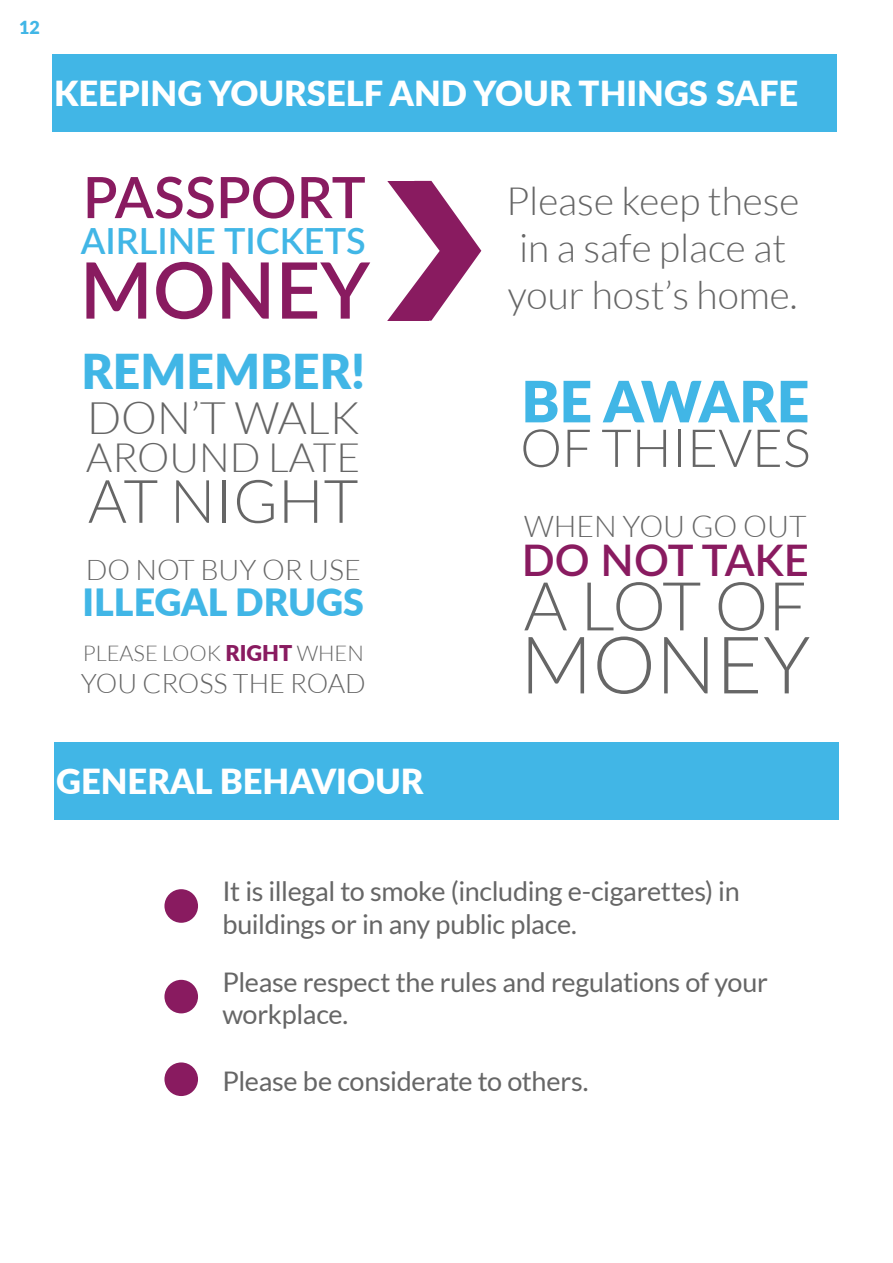
<style>
.page{position:relative;width:893px;height:1263px;background:#fff}
.page>*{position:absolute;margin:0;border:0;box-sizing:border-box;transform-origin:0 0}
.t1{font:300 79.5px "Lato";color:#666}
.t2{font:600 78px "Lato";color:#891b60}
.t3{font:300 67.5px "Lato";color:#666}
.t4{font:300 60px "Lato";color:#666}
.t5{font:600 57px "Lato";color:#891b60}
.t6{font:900 57px "Lato";color:#41b6e6}
.t7{font:300 52.5px "Lato";color:#666}
.t8{font:900 48px "Lato";color:#41b6e6}
.t9{font:300 45px "Lato";color:#666}
.t10{font:600 43.5px "Lato";color:#891b60}
.t11{font:300 40.5px "Lato";color:#666}
.t12{font:300 39px/46.8px "Lato";color:#666}
.t13{font:900 37.5px "Lato";color:#41b6e6}
.t14{font:600 36px "Lato";color:#41b6e6}
.t15{font:900 34.5px "Lato";color:#fff}
.t16{font:300 30px "Lato";color:#666}
.t17{font:300 28.5px "Lato";color:#666}
.t18{font:27px/32.4px "Lato";letter-spacing:-.015em;color:#666}
.t19{font:300 27px "Lato";color:#666}
.t20{font:300 21.75px "Lato";color:#666}
.t21{font:900 18px "Lato";color:#41b6e6}
.s1{font-weight:900;color:#891b60}
</style>
<div class="page">
<div style="left:52px;top:54px;width:785px;height:78px;background:#41b6e6"></div>
<svg style="left:387px;top:180px;width:94px;height:141px"></svg>
<div style="left:54px;top:742px;width:785px;height:78px;background:#41b6e6"></div>
<div style="left:164px;top:889px;width:34px;height:34px;background:#891b60;border-radius:50%"></div>
<div style="left:164px;top:980px;width:34px;height:33px;background:#891b60;border-radius:50%"></div>
<div style="left:164px;top:1062px;width:34px;height:34px;background:#891b60;border-radius:50%"></div>
<p class="t21" style="left:19px;top:19px;width:22px">12</p>
<p class="t15" style="left:54px;top:79px;width:746px">KEEPING YOURSELF AND YOUR THINGS SAFE</p>
<h3 class="t5" style="left:83px;top:174px;width:284px">PASSPORT</h3>
<h3 class="t14" style="left:81px;top:226px;width:286px">AIRLINE TICKETS</h3>
<h2 class="t2" style="left:80px;top:259px;width:292px">MONEY</h2>
<h3 class="t8" style="left:81px;top:350px;width:285px">REMEMBER!</h3>
<h3 class="t9" style="left:87px;top:400px;width:274px">DON’T WALK</h3>
<h3 class="t11" style="left:86px;top:441px;width:276px">AROUND LATE</h3>
<h3 class="t4" style="left:88px;top:477px;width:272px">AT NIGHT</h3>
<p class="t17" style="left:86px;top:558px;width:277px">DO NOT BUY OR USE</p>
<h3 class="t13" style="left:83px;top:586px;width:283px">ILLEGAL DRUGS</h3>
<p class="t20" style="left:83px;top:644px;width:283px">PLEASE LOOK <span class="s1">RIGHT</span> WHEN</p>
<p class="t19" style="left:81px;top:673px;width:286px">YOU CROSS THE ROAD</p>
<h3 class="t12" style="left:506px;top:180px;width:295px">Please keep these in a safe place at your host’s home.</h3>
<h3 class="t6" style="left:521px;top:377px;width:289px">BE AWARE</h3>
<h3 class="t7" style="left:520px;top:427px;width:292px">OF THIEVES</h3>
<p class="t16" style="left:524px;top:515px;width:284px">WHEN YOU GO OUT</p>
<h3 class="t10" style="left:522px;top:543px;width:289px">DO NOT TAKE</h3>
<h3 class="t3" style="left:524px;top:579px;width:284px">A LOT OF</h3>
<h1 class="t1" style="left:520px;top:633px;width:292px">MONEY</h1>
<p class="t15" style="left:56px;top:767px;width:369px">GENERAL BEHAVIOUR</p>
<p class="t18" style="left:222px;top:877px;width:519px">It is illegal to smoke (including e-cigarettes) in buildings or in any public place.</p>
<p class="t18" style="left:222px;top:968px;width:547px">Please respect the rules and regulations of your workplace.</p>
<p class="t18" style="left:222px;top:1067px;width:368px">Please be considerate to others.</p>
</div>
